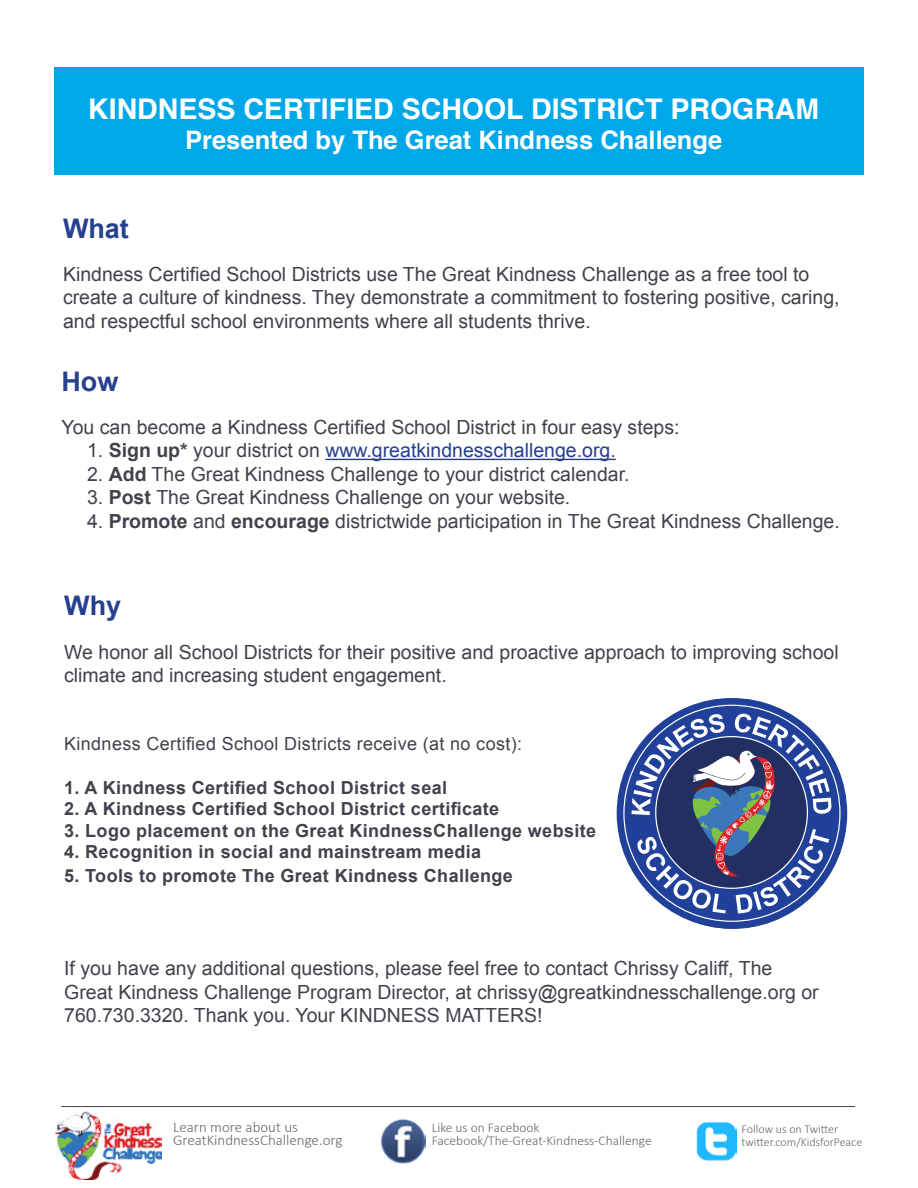
<style>
.page{position:relative;width:918px;height:1188px;background:#fff}
.page>*{position:absolute;margin:0;border:0;box-sizing:border-box;transform-origin:0 0}
.t1{font:700 28.5px "Helvetica";color:#fff}
.t2{font:700 27px "Arial";color:#25408f}
.t3{font:700 25.5px "Helvetica";color:#fff}
.t4{font:19.5px/23.4px "Arial";color:#43414c}
.t5{font:19.5px "Arial";color:#25408f}
.t6{font:700 18px "Arial";letter-spacing:.02em;color:#43414c}
.t7{font:18px "Arial";letter-spacing:.02em;color:#43414c}
.t8{font:300 15px/13.5px "Calibri";color:#69696e}
.t9{font:300 13.5px/13.5px "Calibri";color:#69696e}
.t10{font:300 12px/13.5px "Calibri";color:#69696e}
.s1{color:#43414c}
.s2{font-weight:700;color:#43414c}
.s3{font-weight:700}
</style>
<div class="page">
<div style="left:54px;top:68px;width:810px;height:107px;background:#00a8ea"></div>
<hr style="left:61px;top:1106px;width:794px;height:1px;background:#43424c">
<img style="left:56px;top:1110px;width:106px;height:70px">
<img style="left:697px;top:1122px;width:40px;height:38px">
<img style="left:381px;top:1119px;width:44px;height:44px">
<svg style="left:616px;top:698px;width:232px;height:231px"></svg>
<svg style="left:618px;top:700px;width:228px;height:227px;background:#3753a4"></svg>
<svg style="left:632px;top:713px;width:199px;height:201px"></svg>
<hr style="left:325px;top:459px;width:291px;height:1px;background:#25408f">
<h1 class="t1" style="left:88px;top:86px;width:733px">KINDNESS CERTIFIED SCHOOL DISTRICT PROGRAM</h1>
<h3 class="t3" style="left:185px;top:120px;width:539px">Presented by The Great Kindness Challenge</h3>
<h2 class="t2" style="left:63px;top:210px;width:67px">What</h2>
<p class="t4" style="left:63px;top:263px;width:778px">Kindness Certified School Districts use The Great Kindness Challenge as a free tool to create a culture of kindness. They demonstrate a commitment to fostering positive, caring, and respectful school environments where all students thrive.</p>
<h2 class="t2" style="left:62px;top:363px;width:58px">How</h2>
<p class="t4" style="left:62px;top:416px;width:620px">You can become a Kindness Certified School District in four easy steps:</p>
<p class="t5" style="left:87px;top:438px;width:530px"><span class="s1">1.</span> <span class="s2">Sign up*</span> <span class="s1">your district on</span> www.greatkindnesschallenge.org.</p>
<p class="t4" style="left:87px;top:462px;width:544px">2. <span class="s3">Add</span> The Great Kindness Challenge to your district calendar.</p>
<p class="t4" style="left:87px;top:486px;width:485px">3. <span class="s3">Post</span> The Great Kindness Challenge on your website.</p>
<p class="t4" style="left:87px;top:509px;width:754px">4. <span class="s3">Promote</span> and <span class="s3">encourage</span> districtwide participation in The Great Kindness Challenge.</p>
<h2 class="t2" style="left:64px;top:588px;width:58px">Why</h2>
<p class="t4" style="left:64px;top:640px;width:776px">We honor all School Districts for their positive and proactive approach to improving school climate and increasing student engagement.</p>
<p class="t7" style="left:64px;top:732px;width:459px">Kindness Certified School Districts receive (at no cost):</p>
<p class="t6" style="left:64px;top:775px;width:384px">1. A Kindness Certified School District seal</p>
<p class="t6" style="left:64px;top:797px;width:437px">2. A Kindness Certified School District certificate</p>
<p class="t6" style="left:64px;top:819px;width:533px">3. Logo placement on the Great KindnessChallenge website</p>
<p class="t6" style="left:64px;top:840px;width:418px">4. Recognition in social and mainstream media</p>
<p class="t6" style="left:64px;top:864px;width:450px">5. Tools to promote The Great Kindness Challenge</p>
<p class="t4" style="left:64px;top:957px;width:756px">If you have any additional questions, please feel free to contact Chrissy Califf, The<br>Great Kindness Challenge Program Director, at chrissy@greatkindnesschallenge.org or<br>760.730.3320. Thank you. Your KINDNESS MATTERS!</p>
<p class="t8" style="left:173px;top:1119px;width:171px">Learn more about us<br>GreatKindnessChallenge.org</p>
<p class="t9" style="left:432px;top:1120px;width:222px">Like us on Facebook<br>Facebook/The-Great-Kindness-Challenge</p>
<p class="t10" style="left:742px;top:1121px;width:122px">Follow us on Twitter twitter.com/KidsforPeace</p>
</div>
